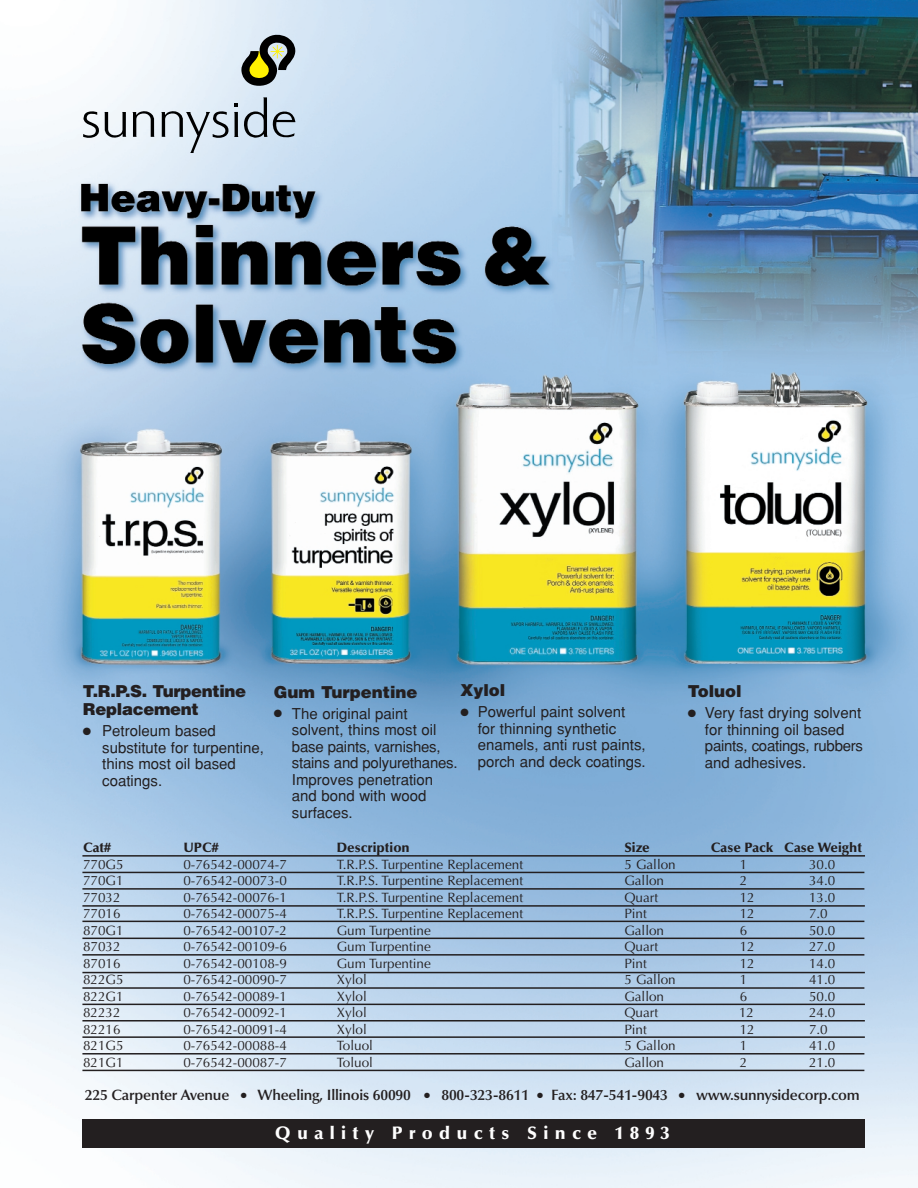
<style>
.page{position:relative;width:918px;height:1188px;background:#fff}
.page>*{position:absolute;margin:0;border:0;box-sizing:border-box;transform-origin:0 0}
.t1{font:900 18px "Optima";letter-spacing:.35em;color:#fff}
.t2{font:900 16.5px/18px "Helvetica";letter-spacing:-.02em;color:#231f20}
.t3{font:900 16.5px "Helvetica";color:#231f20}
.t4{font:15px/16.5px "Helvetica";color:#231f20}
.t5{font:600 15px "Optima";letter-spacing:-.015em;color:#231f20}
.t6{font:13.5px "Optima";color:#231f20}
.t7{font:900 13.5px "Optima";color:#231f20}
</style>
<div class="page">
<img style="left:0;top:0;width:918px;height:1188px">
<hr style="left:82px;top:855px;width:783px;height:2px;background:#231f20">
<hr style="left:82px;top:872px;width:782px;height:1px;background:#231f20">
<hr style="left:82px;top:888px;width:782px;height:2px;background:#231f20">
<hr style="left:82px;top:905px;width:783px;height:2px;background:#231f20">
<hr style="left:82px;top:921px;width:782px;height:1px;background:#231f20">
<hr style="left:82px;top:938px;width:782px;height:1px;background:#231f20">
<hr style="left:82px;top:954px;width:782px;height:2px;background:#231f20">
<hr style="left:82px;top:972px;width:783px;height:1px;background:#231f20">
<hr style="left:82px;top:987px;width:782px;height:2px;background:#231f20">
<hr style="left:82px;top:1004px;width:783px;height:1px;background:#231f20">
<hr style="left:82px;top:1020px;width:783px;height:2px;background:#231f20">
<hr style="left:82px;top:1036px;width:783px;height:2px;background:#231f20">
<hr style="left:82px;top:1053px;width:782px;height:2px;background:#231f20">
<hr style="left:82px;top:1070px;width:782px;height:1px;background:#231f20">
<svg style="left:83px;top:110px;width:43px;height:29px"></svg>
<svg style="left:132px;top:110px;width:22px;height:27px"></svg>
<svg style="left:241px;top:33px;width:54px;height:54px;background:#878c77"></svg>
<svg style="left:161px;top:97px;width:134px;height:56px;background:#bbc7d2"></svg>
<div style="left:82px;top:1119px;width:782px;height:29px;background:#231f20"></div>
<p class="t2" style="left:83px;top:684px;width:165px">T.R.P.S. Turpentine<br>Replacement</p>
<p class="t4" style="left:102px;top:724px;width:163px;text-indent:-19px">● Petroleum based substitute for turpentine, thins most oil based coatings.</p>
<p class="t2" style="left:460px;top:683px;width:46px">Xylol</p>
<p class="t4" style="left:478px;top:705px;width:169px;text-indent:-17px">● Powerful paint solvent for thinning synthetic enamels, anti rust paints, porch and deck coatings.</p>
<p class="t3" style="left:274px;top:686px;width:145px">Gum Turpentine</p>
<p class="t4" style="left:292px;top:707px;width:167px;text-indent:-18px">● The original paint solvent, thins most oil base paints, varnishes, stains and polyurethanes.<br>Improves penetration and bond with wood surfaces.</p>
<p class="t2" style="left:688px;top:684px;width:56px">Toluol</p>
<p class="t4" style="left:705px;top:706px;width:160px;text-indent:-17px">● Very fast drying solvent for thinning oil based paints, coatings, rubbers and adhesives.</p>
<p class="t7" style="left:83px;top:842px;width:29px">Cat#</p>
<p class="t7" style="left:183px;top:842px;width:37px">UPC#</p>
<p class="t7" style="left:337px;top:842px;width:75px">Description</p>
<p class="t7" style="left:624px;top:842px;width:27px">Size</p>
<p class="t7" style="left:711px;top:842px;width:153px">Case Pack Case Weight</p>
<p class="t6" style="left:83px;top:859px;width:42px">770G5</p>
<p class="t6" style="left:183px;top:859px;width:105px">0-76542-00074-7</p>
<p class="t6" style="left:337px;top:859px;width:188px">T.R.P.S. Turpentine Replacement</p>
<p class="t6" style="left:624px;top:859px;width:53px">5 Gallon</p>
<p class="t6" style="left:740px;top:859px;width:9px">1</p>
<p class="t6" style="left:809px;top:859px;width:28px">30.0</p>
<p class="t6" style="left:83px;top:875px;width:42px">770G1</p>
<p class="t6" style="left:183px;top:875px;width:105px">0-76542-00073-0</p>
<p class="t6" style="left:337px;top:875px;width:188px">T.R.P.S. Turpentine Replacement</p>
<p class="t6" style="left:624px;top:875px;width:41px">Gallon</p>
<p class="t6" style="left:740px;top:875px;width:9px">2</p>
<p class="t6" style="left:809px;top:875px;width:28px">34.0</p>
<p class="t6" style="left:83px;top:892px;width:39px">77032</p>
<p class="t6" style="left:183px;top:892px;width:105px">0-76542-00076-1</p>
<p class="t6" style="left:337px;top:892px;width:188px">T.R.P.S. Turpentine Replacement</p>
<p class="t6" style="left:624px;top:892px;width:35px">Quart</p>
<p class="t6" style="left:740px;top:892px;width:17px">12</p>
<p class="t6" style="left:809px;top:892px;width:28px">13.0</p>
<p class="t6" style="left:83px;top:908px;width:39px">77016</p>
<p class="t6" style="left:183px;top:908px;width:105px">0-76542-00075-4</p>
<p class="t6" style="left:337px;top:908px;width:188px">T.R.P.S. Turpentine Replacement</p>
<p class="t6" style="left:624px;top:908px;width:24px">Pint</p>
<p class="t6" style="left:740px;top:908px;width:17px">12</p>
<p class="t6" style="left:809px;top:908px;width:20px">7.0</p>
<p class="t6" style="left:83px;top:925px;width:42px">870G1</p>
<p class="t6" style="left:183px;top:925px;width:105px">0-76542-00107-2</p>
<p class="t6" style="left:337px;top:925px;width:96px">Gum Turpentine</p>
<p class="t6" style="left:624px;top:925px;width:41px">Gallon</p>
<p class="t6" style="left:740px;top:925px;width:9px">6</p>
<p class="t6" style="left:809px;top:925px;width:28px">50.0</p>
<p class="t6" style="left:83px;top:941px;width:39px">87032</p>
<p class="t6" style="left:183px;top:941px;width:105px">0-76542-00109-6</p>
<p class="t6" style="left:337px;top:941px;width:96px">Gum Turpentine</p>
<p class="t6" style="left:624px;top:941px;width:35px">Quart</p>
<p class="t6" style="left:740px;top:941px;width:17px">12</p>
<p class="t6" style="left:809px;top:941px;width:28px">27.0</p>
<p class="t6" style="left:83px;top:958px;width:39px">87016</p>
<p class="t6" style="left:183px;top:958px;width:105px">0-76542-00108-9</p>
<p class="t6" style="left:337px;top:958px;width:96px">Gum Turpentine</p>
<p class="t6" style="left:624px;top:958px;width:24px">Pint</p>
<p class="t6" style="left:740px;top:958px;width:17px">12</p>
<p class="t6" style="left:809px;top:958px;width:28px">14.0</p>
<p class="t6" style="left:83px;top:974px;width:42px">822G5</p>
<p class="t6" style="left:183px;top:974px;width:105px">0-76542-00090-7</p>
<p class="t6" style="left:337px;top:974px;width:32px">Xylol</p>
<p class="t6" style="left:624px;top:974px;width:53px">5 Gallon</p>
<p class="t6" style="left:740px;top:974px;width:9px">1</p>
<p class="t6" style="left:809px;top:974px;width:28px">41.0</p>
<p class="t6" style="left:83px;top:991px;width:42px">822G1</p>
<p class="t6" style="left:183px;top:991px;width:105px">0-76542-00089-1</p>
<p class="t6" style="left:337px;top:991px;width:32px">Xylol</p>
<p class="t6" style="left:624px;top:991px;width:41px">Gallon</p>
<p class="t6" style="left:740px;top:991px;width:9px">6</p>
<p class="t6" style="left:809px;top:991px;width:28px">50.0</p>
<p class="t6" style="left:83px;top:1007px;width:39px">82232</p>
<p class="t6" style="left:183px;top:1007px;width:105px">0-76542-00092-1</p>
<p class="t6" style="left:337px;top:1007px;width:32px">Xylol</p>
<p class="t6" style="left:624px;top:1007px;width:35px">Quart</p>
<p class="t6" style="left:739px;top:1007px;width:17px">12</p>
<p class="t6" style="left:809px;top:1007px;width:28px">24.0</p>
<p class="t6" style="left:83px;top:1024px;width:39px">82216</p>
<p class="t6" style="left:183px;top:1024px;width:105px">0-76542-00091-4</p>
<p class="t6" style="left:337px;top:1024px;width:32px">Xylol</p>
<p class="t6" style="left:624px;top:1024px;width:24px">Pint</p>
<p class="t6" style="left:740px;top:1024px;width:17px">12</p>
<p class="t6" style="left:809px;top:1024px;width:20px">7.0</p>
<p class="t6" style="left:83px;top:1040px;width:42px">821G5</p>
<p class="t6" style="left:183px;top:1040px;width:105px">0-76542-00088-4</p>
<p class="t6" style="left:337px;top:1040px;width:38px">Toluol</p>
<p class="t6" style="left:624px;top:1040px;width:53px">5 Gallon</p>
<p class="t6" style="left:740px;top:1040px;width:9px">1</p>
<p class="t6" style="left:809px;top:1040px;width:28px">41.0</p>
<p class="t6" style="left:83px;top:1057px;width:42px">821G1</p>
<p class="t6" style="left:183px;top:1057px;width:105px">0-76542-00087-7</p>
<p class="t6" style="left:337px;top:1057px;width:38px">Toluol</p>
<p class="t6" style="left:624px;top:1057px;width:41px">Gallon</p>
<p class="t6" style="left:740px;top:1057px;width:9px">2</p>
<p class="t6" style="left:809px;top:1057px;width:28px">21.0</p>
<p class="t5" style="left:85px;top:1088px;width:776px">225 Carpenter Avenue ● Wheeling, Illinois 60090 ● 800-323-8611 ● Fax: 847-541-9043 ● www.sunnysidecorp.com</p>
<h1 class="t1" style="left:275px;top:1126px;width:396px">Quality Products Since 1893</h1>
</div>
